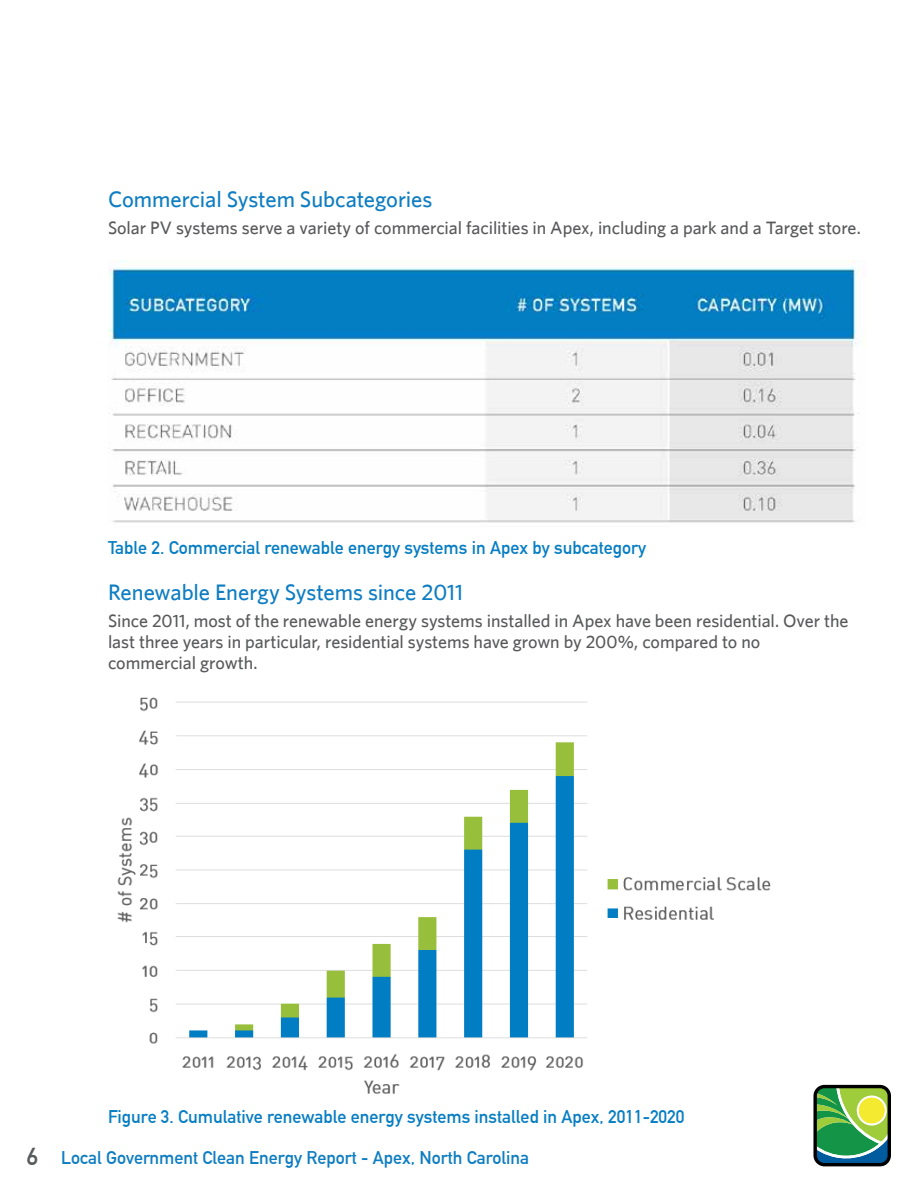
<style>
.page{position:relative;width:918px;height:1188px;background:#fff}
.page>*{position:absolute;margin:0;border:0;box-sizing:border-box;transform-origin:0 0}
.t1{font:500 22.5px "Whitney";letter-spacing:-.005em;color:#0e7dc2}
.t2{font:500 18px/21px "Whitney";letter-spacing:-.005em;color:#58595b}
.t3{font:700 18px "DIN Alternate";color:#077ec3}
.t4{font:700 18px "DIN Alternate";color:#0e7dc2}
.s1{font-size:24px;color:#58595b}
</style>
<div class="page">
<svg style="left:813px;top:1085px;width:78px;height:81px;background:#5f9956"></svg>
<img style="left:108px;top:261px;width:757px;height:262px">
<img style="left:117px;top:697px;width:654px;height:397px">
<p class="t1" style="left:108px;top:186px;width:326px">Commercial System Subcategories</p>
<p class="t2" style="left:108px;top:217px;width:754px">Solar PV systems serve a variety of commercial facilities in Apex, including a park and a Target store.</p>
<p class="t3" style="left:108px;top:534px;width:540px">Table 2. Commercial renewable energy systems in Apex by subcategory</p>
<p class="t1" style="left:108px;top:578px;width:357px">Renewable Energy Systems since 2011</p>
<p class="t2" style="left:108px;top:609px;width:742px">Since 2011, most of the renewable energy systems installed in Apex have been residential. Over the last three years in particular, residential systems have grown by 200%, compared to no commercial growth.</p>
<p class="t3" style="left:108px;top:1103px;width:578px">Figure 3. Cumulative renewable energy systems installed in Apex, 2011-2020</p>
<p class="t4" style="left:27px;top:1144px;width:504px"><span class="s1">6</span> Local Government Clean Energy Report - Apex, North Carolina</p>
</div>
